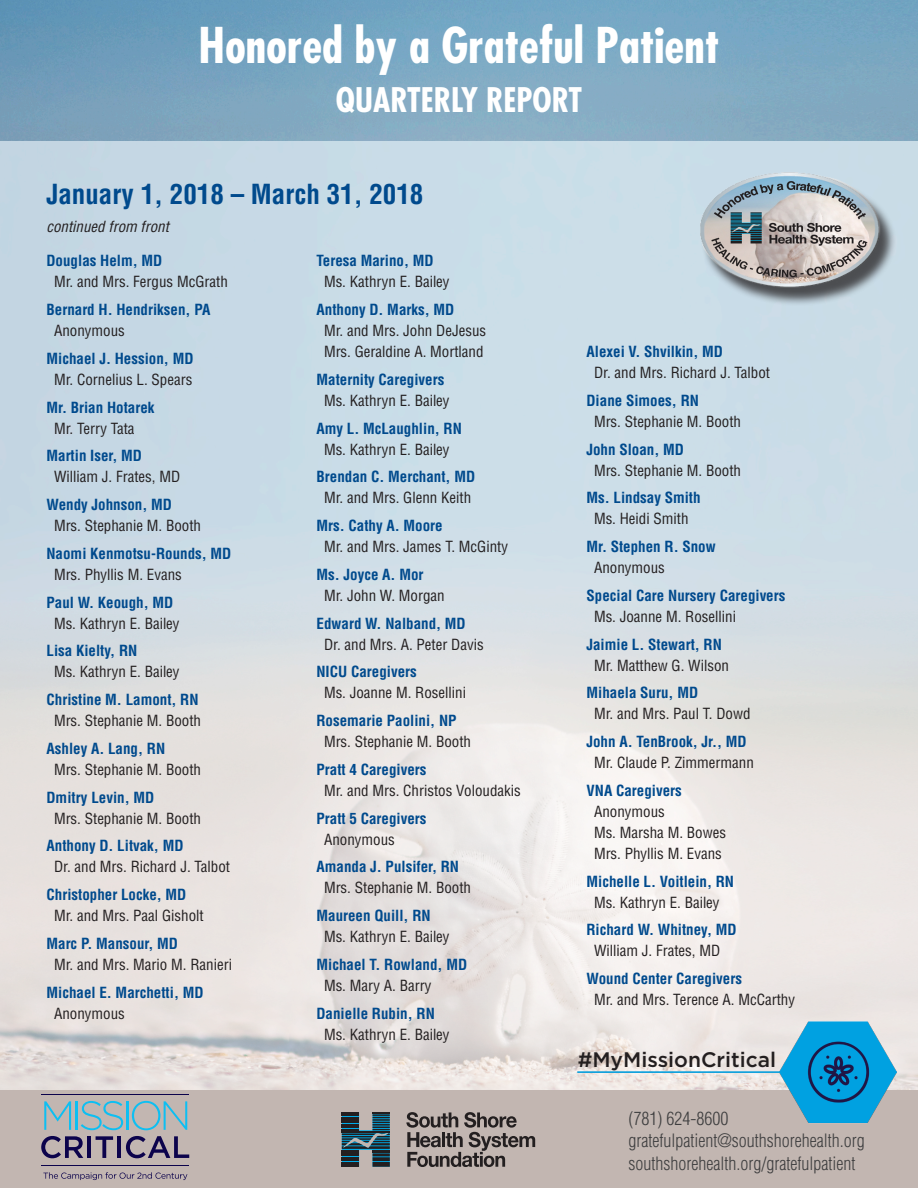
<style>
.page{position:relative;width:918px;height:1188px;background:#fff}
.page>*{position:absolute;margin:0;border:0;box-sizing:border-box;transform-origin:0 0}
.Main_Helv_Body_9_11{font:700 condensed 48px "Futura";color:#fff}
.Main_Helv_Body_9_11-2{font:700 condensed 33px "Futura";color:#fff}
.Main_Helv_Body_9_11-3{font:700 condensed 27px "Helvetica";color:#004a8d}
.t1{font:500 21px "Gotham";color:#231f20}
.t2{font:300 condensed 18px "Helvetica";color:#3e3e3f}
.Main_Helv_Body_9_11-4{font:condensed 15px/21px "Helvetica";color:#231f20}
.Main_Helv_Body_9_11-5{font:700 condensed 15px/21px "Helvetica";color:#004a8d;text-align:center}
.Main_Helv_Body_9_11-6{font:italic condensed 15px "Helvetica";color:#231f20}
.s1{font-weight:700;color:#004a8d}
.s2{font-weight:400;color:#231f20}
</style>
<div class="page">
<img style="left:0;top:140px;width:918px;height:951px">
<div style="left:0;top:1091px;width:918px;height:97px;background:#c2b6b1"></div>
<img style="left:0;top:0;width:918px;height:140px">
<img style="left:780px;top:1017px;width:116px;height:106px">
<hr style="left:577px;top:1071px;width:203px;height:2px;background:#0ca0dc">
<svg style="left:406px;top:1112px;width:129px;height:55px"></svg>
<svg style="left:342px;top:1112px;width:48px;height:55px"></svg>
<svg style="left:43px;top:1172px;width:144px;height:8px"></svg>
<hr style="left:42px;top:1165px;width:147px;height:1px;background:#0c034c">
<svg style="left:41px;top:1136px;width:42px;height:22px"></svg>
<hr style="left:88px;top:1136px;width:3px;height:22px;background:#0c034c">
<svg style="left:96px;top:1136px;width:17px;height:22px"></svg>
<hr style="left:117px;top:1136px;width:4px;height:22px;background:#0c034c">
<svg style="left:126px;top:1136px;width:63px;height:22px"></svg>
<svg style="left:44px;top:1101px;width:27px;height:29px"></svg>
<hr style="left:76px;top:1101px;width:2px;height:29px;background:#0dbff2">
<svg style="left:81px;top:1101px;width:42px;height:29px"></svg>
<hr style="left:126px;top:1101px;width:2px;height:29px;background:#0dbff2">
<svg style="left:132px;top:1101px;width:55px;height:29px"></svg>
<hr style="left:42px;top:1094px;width:147px;height:1px;background:#0c034c">
<div style="left:701px;top:177px;width:195px;height:129px;background:#231f20;opacity:.75"></div>
<img style="left:698px;top:170px;width:184px;height:120px">
<p class="Main_Helv_Body_9_11" style="left:198px;top:14px;width:523px">Honored by a Grateful Patient</p>
<p class="Main_Helv_Body_9_11-2" style="left:336px;top:78px;width:248px">QUARTERLY REPORT</p>
<p class="Main_Helv_Body_9_11-3" style="left:46px;top:178px;width:378px">January 1, 2018 – March 31, 2018</p>
<p class="Main_Helv_Body_9_11-6" style="left:46px;top:217px;width:124px">continued from front</p>
<p class="Main_Helv_Body_9_11-4" style="left:54px;top:250px;width:175px;text-indent:-8px"><span class="s1">Douglas Helm, MD<br></span>Mr. and Mrs. Fergus McGrath</p>
<p class="Main_Helv_Body_9_11-5" style="left:54px;top:299px;width:158px;text-align:left;text-indent:-8px">Bernard H. Hendriksen, PA<br><span class="s2">Anonymous</span></p>
<p class="Main_Helv_Body_9_11-4" style="left:46px;top:348px;width:149px;text-align:center"><span class="s1">Michael J. Hession, MD<br></span>Mr. Cornelius L. Spears</p>
<p class="Main_Helv_Body_9_11-5" style="left:54px;top:397px;width:102px;text-align:left;text-indent:-8px">Mr. Brian Hotarek<br><span class="s2">Mr. Terry Tata</span></p>
<p class="Main_Helv_Body_9_11-4" style="left:54px;top:445px;width:128px;text-indent:-8px"><span class="s1">Martin Iser, MD<br></span>William J. Frates, MD</p>
<p class="Main_Helv_Body_9_11-4" style="left:54px;top:494px;width:149px;text-indent:-8px"><span class="s1">Wendy Johnson, MD<br></span>Mrs. Stephanie M. Booth</p>
<p class="Main_Helv_Body_9_11-5" style="left:54px;top:543px;width:179px;text-align:left;text-indent:-8px">Naomi Kenmotsu-Rounds, MD<br><span class="s2">Mrs. Phyllis M. Evans</span></p>
<p class="Main_Helv_Body_9_11-4" style="left:46px;top:591px;width:135px;text-align:center"><span class="s1">Paul W. Keough, MD<br></span>Ms. Kathryn E. Bailey</p>
<p class="Main_Helv_Body_9_11-4" style="left:54px;top:640px;width:127px;text-indent:-8px"><span class="s1">Lisa Kielty, RN<br></span>Ms. Kathryn E. Bailey</p>
<p class="Main_Helv_Body_9_11-5" style="left:46px;top:689px;width:156px">Christine M. Lamont, RN<br><span class="s2">Mrs. Stephanie M. Booth</span></p>
<p class="Main_Helv_Body_9_11-4" style="left:54px;top:738px;width:149px;text-indent:-8px"><span class="s1">Ashley A. Lang, RN<br></span>Mrs. Stephanie M. Booth</p>
<p class="Main_Helv_Body_9_11-4" style="left:54px;top:786px;width:149px;text-indent:-8px"><span class="s1">Dmitry Levin, MD<br></span>Mrs. Stephanie M. Booth</p>
<p class="Main_Helv_Body_9_11-4" style="left:54px;top:835px;width:178px;text-indent:-8px"><span class="s1">Anthony D. Litvak, MD<br></span>Dr. and Mrs. Richard J. Talbot</p>
<p class="Main_Helv_Body_9_11-4" style="left:54px;top:884px;width:151px;text-indent:-8px"><span class="s1">Christopher Locke, MD<br></span>Mr. and Mrs. Paal Gisholt</p>
<p class="Main_Helv_Body_9_11-4" style="left:54px;top:933px;width:180px;text-indent:-8px"><span class="s1">Marc P. Mansour, MD<br></span>Mr. and Mrs. Mario M. Ranieri</p>
<p class="Main_Helv_Body_9_11-5" style="left:54px;top:982px;width:151px;text-align:left;text-indent:-8px">Michael E. Marchetti, MD<br><span class="s2">Anonymous</span></p>
<p class="Main_Helv_Body_9_11-4" style="left:324px;top:250px;width:127px;text-indent:-8px"><span class="s1">Teresa Marino, MD<br></span>Ms. Kathryn E. Bailey</p>
<p class="Main_Helv_Body_9_11-4" style="left:324px;top:299px;width:164px;text-indent:-8px"><span class="s1">Anthony D. Marks, MD<br></span>Mr. and Mrs. John DeJesus<br>Mrs. Geraldine A. Mortland</p>
<p class="Main_Helv_Body_9_11-5" style="left:316px;top:369px;width:135px">Maternity Caregivers<br><span class="s2">Ms. Kathryn E. Bailey</span></p>
<p class="Main_Helv_Body_9_11-5" style="left:316px;top:418px;width:147px">Amy L. McLaughlin, RN<br><span class="s2">Ms. Kathryn E. Bailey</span></p>
<p class="Main_Helv_Body_9_11-5" style="left:316px;top:466px;width:160px">Brendan C. Merchant, MD<br><span class="s2">Mr. and Mrs. Glenn Keith</span></p>
<p class="Main_Helv_Body_9_11-4" style="left:324px;top:515px;width:186px;text-indent:-8px"><span class="s1">Mrs. Cathy A. Moore<br></span>Mr. and Mrs. James T. McGinty</p>
<p class="Main_Helv_Body_9_11-4" style="left:324px;top:564px;width:122px;text-indent:-8px"><span class="s1">Ms. Joyce A. Mor<br></span>Mr. John W. Morgan</p>
<p class="Main_Helv_Body_9_11-4" style="left:324px;top:612px;width:161px;text-indent:-8px"><span class="s1">Edward W. Nalband, MD<br></span>Dr. and Mrs. A. Peter Davis</p>
<p class="Main_Helv_Body_9_11-4" style="left:324px;top:661px;width:144px;text-indent:-8px"><span class="s1">NICU Caregivers<br></span>Ms. Joanne M. Rosellini</p>
<p class="Main_Helv_Body_9_11-4" style="left:324px;top:710px;width:149px;text-indent:-8px"><span class="s1">Rosemarie Paolini, NP<br></span>Mrs. Stephanie M. Booth</p>
<p class="Main_Helv_Body_9_11-4" style="left:324px;top:759px;width:198px;text-indent:-8px"><span class="s1">Pratt 4 Caregivers<br></span>Mr. and Mrs. Christos Voloudakis</p>
<p class="Main_Helv_Body_9_11-5" style="left:324px;top:808px;width:104px;text-align:left;text-indent:-8px">Pratt 5 Caregivers<br><span class="s2">Anonymous</span></p>
<p class="Main_Helv_Body_9_11-4" style="left:324px;top:856px;width:149px;text-indent:-8px"><span class="s1">Amanda J. Pulsifer, RN<br></span>Mrs. Stephanie M. Booth</p>
<p class="Main_Helv_Body_9_11-4" style="left:324px;top:905px;width:127px;text-indent:-8px"><span class="s1">Maureen Quill, RN<br></span>Ms. Kathryn E. Bailey</p>
<p class="Main_Helv_Body_9_11-5" style="left:324px;top:954px;width:145px;text-align:left;text-indent:-8px">Michael T. Rowland, MD<br><span class="s2">Ms. Mary A. Barry</span></p>
<p class="Main_Helv_Body_9_11-4" style="left:324px;top:1002px;width:127px;text-indent:-8px"><span class="s1">Danielle Rubin, RN<br></span>Ms. Kathryn E. Bailey</p>
<p class="Main_Helv_Body_9_11-4" style="left:594px;top:341px;width:178px;text-indent:-8px"><span class="s1">Alexei V. Shvilkin, MD<br></span>Dr. and Mrs. Richard J. Talbot</p>
<p class="Main_Helv_Body_9_11-4" style="left:594px;top:390px;width:149px;text-indent:-8px"><span class="s1">Diane Simoes, RN<br></span>Mrs. Stephanie M. Booth</p>
<p class="Main_Helv_Body_9_11-4" style="left:594px;top:438px;width:149px;text-indent:-8px"><span class="s1">John Sloan, MD<br></span>Mrs. Stephanie M. Booth</p>
<p class="Main_Helv_Body_9_11-5" style="left:586px;top:487px;width:116px">Ms. Lindsay Smith<br><span class="s2">Ms. Heidi Smith</span></p>
<p class="Main_Helv_Body_9_11-5" style="left:594px;top:536px;width:123px;text-align:left;text-indent:-8px">Mr. Stephen R. Snow<br><span class="s2">Anonymous</span></p>
<p class="Main_Helv_Body_9_11-5" style="left:594px;top:585px;width:193px;text-align:left;text-indent:-8px">Special Care Nursery Caregivers<br><span class="s2">Ms. Joanne M. Rosellini</span></p>
<p class="Main_Helv_Body_9_11-5" style="left:586px;top:634px;width:144px">Jaimie L. Stewart, RN<br><span class="s2">Mr. Matthew G. Wilson</span></p>
<p class="Main_Helv_Body_9_11-4" style="left:594px;top:682px;width:158px;text-indent:-8px"><span class="s1">Mihaela Suru, MD<br></span>Mr. and Mrs. Paul T. Dowd</p>
<p class="Main_Helv_Body_9_11-5" style="left:586px;top:731px;width:169px">John A. TenBrook, Jr., MD<br><span class="s2">Mr. Claude P. Zimmermann</span></p>
<p class="Main_Helv_Body_9_11-4" style="left:594px;top:780px;width:134px;text-indent:-8px"><span class="s1">VNA Caregivers<br></span>Anonymous<br>Ms. Marsha M. Bowes<br>Mrs. Phyllis M. Evans</p>
<p class="Main_Helv_Body_9_11-5" style="left:586px;top:871px;width:149px">Michelle L. Voitlein, RN<br><span class="s2">Ms. Kathryn E. Bailey</span></p>
<p class="Main_Helv_Body_9_11-5" style="left:586px;top:919px;width:152px">Richard W. Whitney, MD<br><span class="s2">William J. Frates, MD</span></p>
<p class="Main_Helv_Body_9_11-4" style="left:594px;top:968px;width:203px;text-indent:-8px"><span class="s1">Wound Center Caregivers<br></span>Mr. and Mrs. Terence A. McCarthy</p>
<p class="t1" style="left:578px;top:1045px;width:200px">#MyMissionCritical</p>
<p class="t2" style="left:629px;top:1108px;width:101px">(781) 624-8600</p>
<p class="t2" style="left:629px;top:1130px;width:238px">gratefulpatient@southshorehealth.org</p>
<p class="t2" style="left:629px;top:1153px;width:228px">southshorehealth.org/gratefulpatient</p>
</div>
